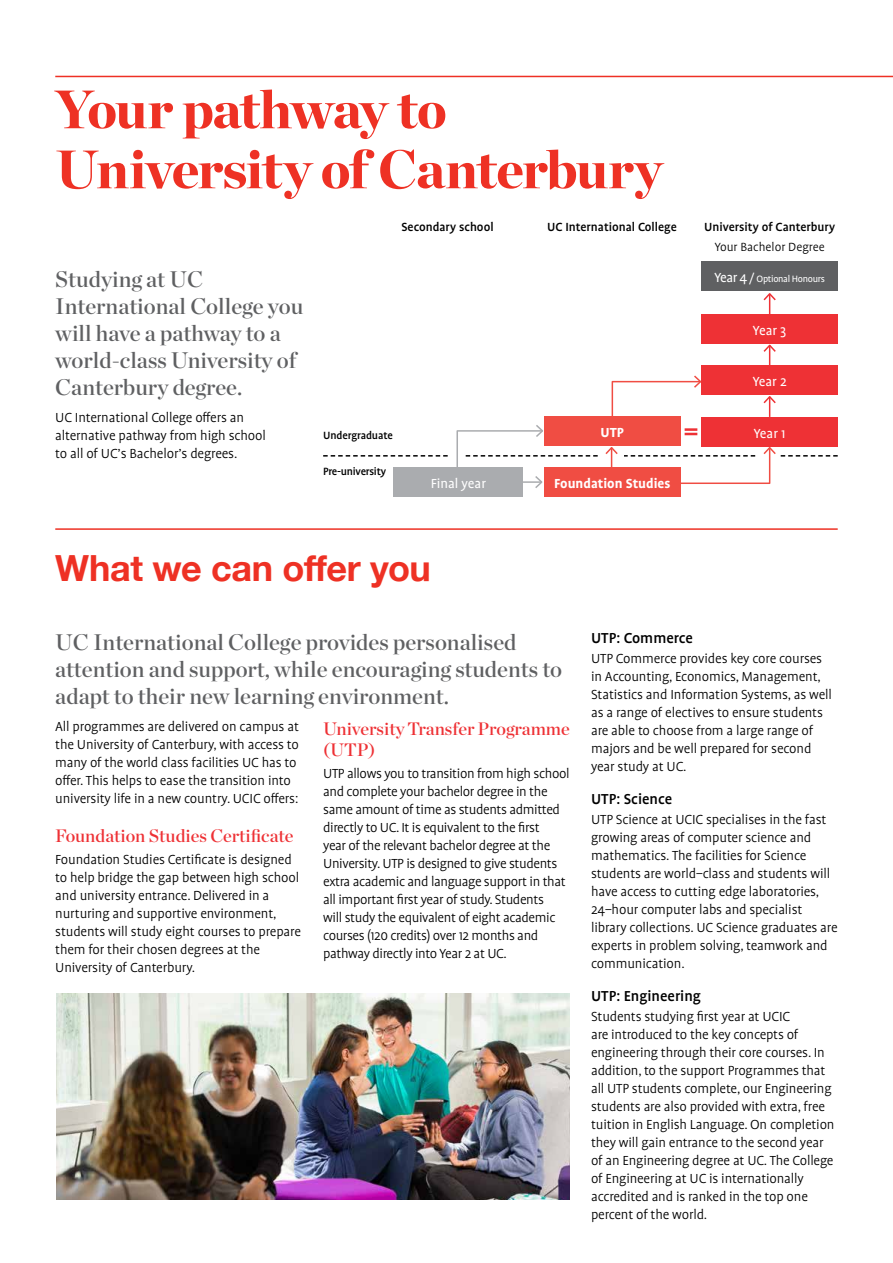
<style>
.page{position:relative;width:893px;height:1263px;background:#fff}
.page>*{position:absolute;margin:0;border:0;box-sizing:border-box;transform-origin:0 0}
.t1{font:900 54px/60px "Chronicle Display";letter-spacing:-.02em;color:#ee3124}
.t2{font:700 36px "Helvetica Neue";letter-spacing:-.005em;color:#ee3124}
.t3{font:22.5px/27px "Chronicle Display Semi";color:#5f6062}
.t4{font:18px/21.6px "Chronicle Display Semi";color:#ee3135}
.t5{font:500 16.5px "Profile Pro";color:#000}
.t6{font:300 15px/18px "Profile Pro";letter-spacing:-.01em;color:#000}
.t7{font:15px "Profile Pro";color:#fff}
.t8{font:700 15px "Profile Pro";color:#fff}
.t9{font:500 13.5px "Profile Pro";color:#000}
.t10{font:300 13.5px "Profile Pro";color:#000}
.t11{font:500 12px "Profile Pro";letter-spacing:-.02em;color:#000}
.t12{font:10.5px "Profile Pro";letter-spacing:-.03em;color:#fff}
.s1{font-size:15px}
.s2{font-size:13.5px}
</style>
<div class="page">
<div style="left:544px;top:467px;width:136px;height:30px;background:#f04d43"></div>
<div style="left:702px;top:365px;width:136px;height:30px;background:#ee3135"></div>
<div style="left:702px;top:314px;width:136px;height:30px;background:#ee3135"></div>
<div style="left:702px;top:261px;width:136px;height:30px;background:#5f6062"></div>
<svg style="left:763px;top:344px;width:13px;height:21px"></svg>
<svg style="left:763px;top:293px;width:13px;height:21px"></svg>
<div style="left:394px;top:467px;width:129px;height:30px;background:#aaacaf"></div>
<svg style="left:323px;top:374px;width:515px;height:116px"></svg>
<hr style="left:55px;top:528px;width:783px;height:2px;background:#ee3124">
<img style="left:56px;top:993px;width:513px;height:206px">
<hr style="left:55px;top:76px;width:838px;height:1px;background:#ee3124">
<h1 class="t1" style="left:55px;top:76px;width:608px">Your pathway to<br>University of Canterbury</h1>
<p class="t9" style="left:401px;top:219px;width:94px">Secondary school</p>
<p class="t9" style="left:547px;top:219px;width:131px">UC International College</p>
<p class="t9" style="left:704px;top:219px;width:132px">University of Canterbury</p>
<p class="t10" style="left:715px;top:240px;width:111px">Your Bachelor Degree</p>
<h3 class="t3" style="left:55px;top:264px;width:249px">Studying at UC<br>International College you will have a pathway to a world-class University of<br>Canterbury degree.</h3>
<p class="t6" style="left:55px;top:409px;width:212px">UC International College offers an alternative pathway from high school to all of UC’s Bachelor’s degrees.</p>
<p class="t11" style="left:323px;top:428px;width:71px">Undergraduate</p>
<p class="t11" style="left:323px;top:464px;width:65px">Pre-university</p>
<p class="t7" style="left:431px;top:475px;width:57px">Final year</p>
<h2 class="t2" style="left:55px;top:540px;width:377px">What we can offer you</h2>
<p class="t12" style="left:714px;top:273px;width:112px"><span class="s1">Year 4</span> <span class="s2">/</span> Optional Honours</p>
<p class="t7" style="left:753px;top:322px;width:35px">Year 3</p>
<p class="t7" style="left:753px;top:373px;width:35px">Year 2</p>
<p class="t8" style="left:601px;top:423px;width:25px">UTP</p>
<p class="t7" style="left:754px;top:425px;width:33px">Year 1</p>
<p class="t8" style="left:554px;top:474px;width:118px">Foundation Studies</p>
<h3 class="t3" style="left:55px;top:627px;width:508px">UC International College provides personalised attention and support, while encouraging students to adapt to their new learning environment.</h3>
<p class="t6" style="left:55px;top:718px;width:245px">All programmes are delivered on campus at the University of Canterbury, with access to many of the world class facilities UC has to offer. This helps to ease the transition into university life in a new country. UCIC offers:</p>
<p class="t4" style="left:55px;top:823px;width:240px">Foundation Studies Certificate</p>
<p class="t6" style="left:55px;top:851px;width:247px">Foundation Studies Certificate is designed to help bridge the gap between high school and university entrance. Delivered in a nurturing and supportive environment, students will study eight courses to prepare them for their chosen degrees at the University of Canterbury.</p>
<p class="t4" style="left:323px;top:716px;width:248px">University Transfer Programme (UTP)</p>
<p class="t6" style="left:323px;top:765px;width:248px">UTP allows you to transition from high school and complete your bachelor degree in the same amount of time as students admitted directly to UC. It is equivalent to the first<br>year of the relevant bachelor degree at the University. UTP is designed to give students extra academic and language support in that all important first year of study. Students<br>will study the equivalent of eight academic courses (120 credits) over 12 months and pathway directly into Year 2 at UC.</p>
<p class="t5" style="left:591px;top:629px;width:103px">UTP: Commerce</p>
<p class="t6" style="left:591px;top:650px;width:242px">UTP Commerce provides key core courses in Accounting, Economics, Management, Statistics and Information Systems, as well as a range of electives to ensure students are able to choose from a large range of majors and be well prepared for second year study at UC.</p>
<p class="t5" style="left:591px;top:789px;width:83px">UTP: Science</p>
<p class="t6" style="left:591px;top:811px;width:248px">UTP Science at UCIC specialises in the fast growing areas of computer science and mathematics. The facilities for Science students are world–class and students will have access to cutting edge laboratories, 24–hour computer labs and specialist library collections. UC Science graduates are experts in problem solving, teamwork and communication.</p>
<p class="t5" style="left:591px;top:986px;width:111px">UTP: Engineering</p>
<p class="t6" style="left:591px;top:1008px;width:245px">Students studying first year at UCIC<br>are introduced to the key concepts of engineering through their core courses. In addition, to the support Programmes that all UTP students complete, our Engineering students are also provided with extra, free tuition in English Language. On completion they will gain entrance to the second year of an Engineering degree at UC. The College of Engineering at UC is internationally accredited and is ranked in the top one percent of the world.</p>
</div>
